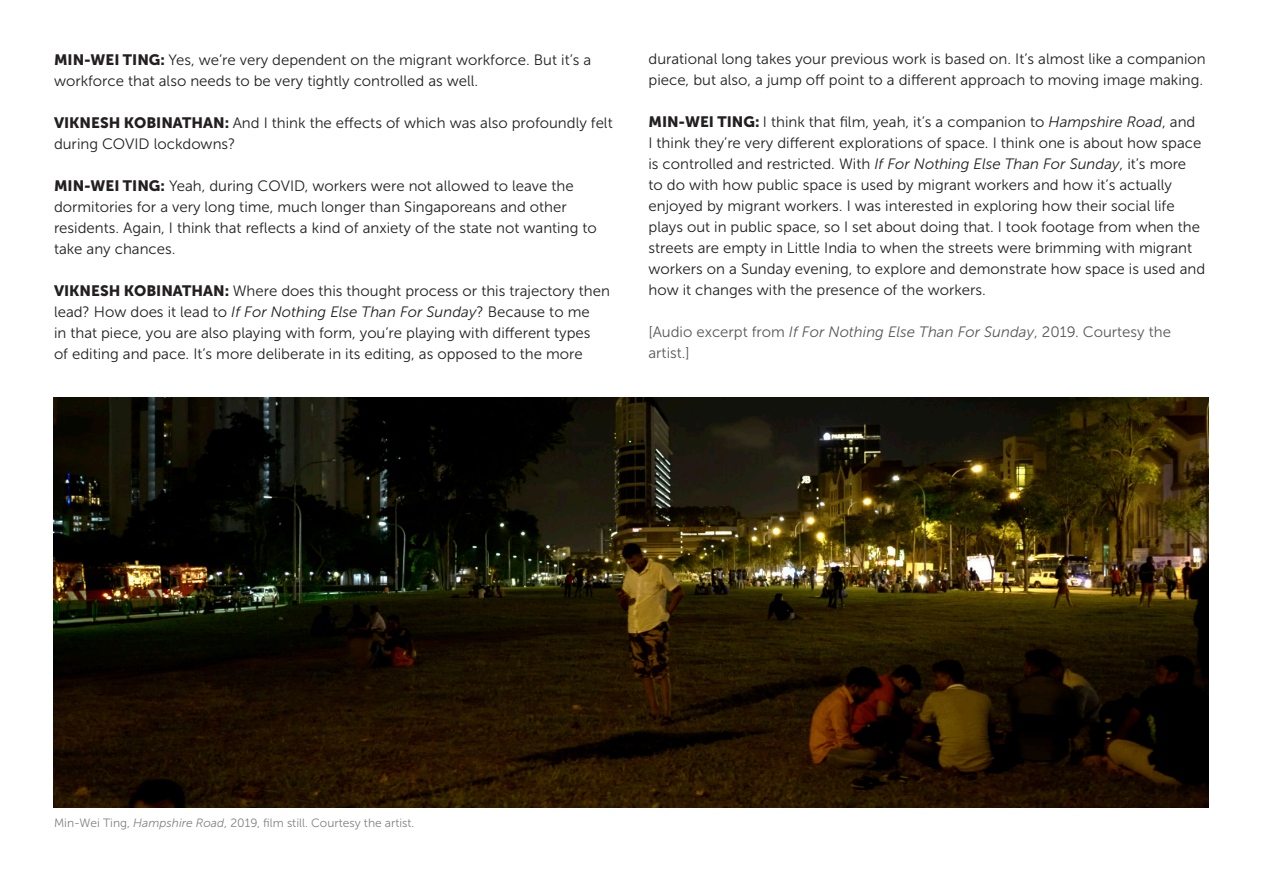
<style>
.page{position:relative;width:1263px;height:893px;background:#fff}
.page>*{position:absolute;margin:0;border:0;box-sizing:border-box;transform-origin:0 0}
.t1{font:15px/21px "Museo Sans 300";color:#231f20}
.t2{font:15px/21px "Museo Sans 300";color:#57585a}
.t3{font:12px "Museo Sans 300";color:#808285}
.s1{font-family:"Museo Sans 900"}
.s2{font-style:italic}
</style>
<div class="page">
<img style="left:53px;top:398px;width:1156px;height:409px">
<p class="t1" style="left:54px;top:50px;width:539px"><span class="s1">MIN-WEI TING:</span> Yes, we’re very dependent on the migrant workforce. But it’s a workforce that also needs to be very tightly controlled as well.</p>
<p class="t1" style="left:54px;top:113px;width:560px"><span class="s1">VIKNESH KOBINATHAN:</span> And I think the effects of which was also profoundly felt during COVID lockdowns?</p>
<p class="t1" style="left:54px;top:176px;width:544px"><span class="s1">MIN-WEI TING:</span> Yeah, during COVID, workers were not allowed to leave the dormitories for a very long time, much longer than Singaporeans and other residents. Again, I think that reflects a kind of anxiety of the state not wanting to take any chances.</p>
<p class="t1" style="left:54px;top:281px;width:557px"><span class="s1">VIKNESH KOBINATHAN:</span> Where does this thought process or this trajectory then lead? How does it lead to <span class="s2">If For Nothing Else Than For Sunday</span>? Because to me<br>in that piece, you are also playing with form, you’re playing with different types<br>of editing and pace. It’s more deliberate in its editing, as opposed to the more</p>
<p class="t1" style="left:648px;top:49px;width:559px">durational long takes your previous work is based on. It’s almost like a companion piece, but also, a jump off point to a different approach to moving image making.</p>
<p class="t1" style="left:648px;top:112px;width:558px"><span class="s1">MIN-WEI TING:</span> I think that film, yeah, it’s a companion to <span class="s2">Hampshire Road</span>, and<br>I think they’re very different explorations of space. I think one is about how space is controlled and restricted. With <span class="s2">If For Nothing Else Than For Sunday</span>, it’s more<br>to do with how public space is used by migrant workers and how it’s actually enjoyed by migrant workers. I was interested in exploring how their social life plays out in public space, so I set about doing that. I took footage from when the streets are empty in Little India to when the streets were brimming with migrant workers on a Sunday evening, to explore and demonstrate how space is used and how it changes with the presence of the workers.</p>
<p class="t2" style="left:648px;top:322px;width:524px">[Audio excerpt from <span class="s2">If For Nothing Else Than For Sunday</span>, 2019. Courtesy the artist.]</p>
<p class="t3" style="left:54px;top:816px;width:362px">Min-Wei Ting, <span class="s2">Hampshire Road</span>, 2019, film still. Courtesy the artist.</p>
</div>
